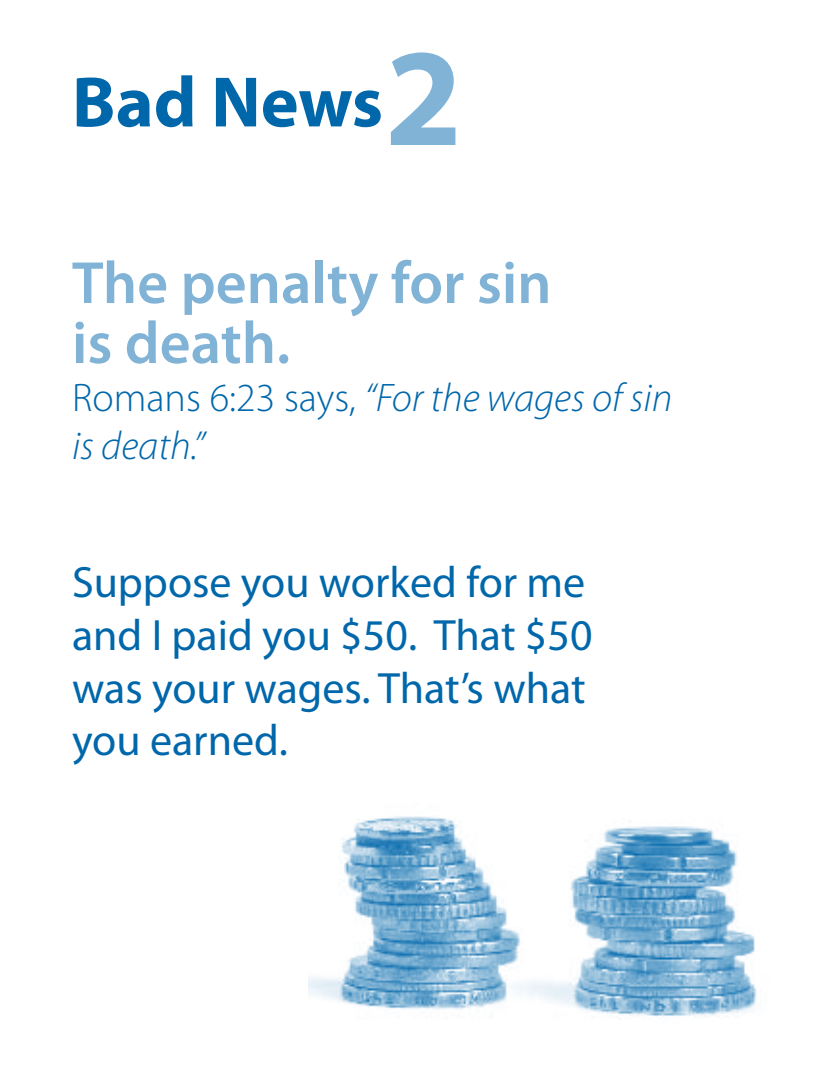
<style>
.page{position:relative;width:828px;height:1080px;background:#fff}
.page>*{position:absolute;margin:0;border:0;box-sizing:border-box;transform-origin:0 0}
.t1{font:700 72px "Myriad Pro";letter-spacing:-.005em;color:#0067ab}
.t2{font:600 60px/60px "Myriad Pro";color:#80b3d5}
.t3{font:44px/52.8px "Myriad Pro";color:#0067ab}
.t4{font:italic 300 40px/48px "Myriad Pro";color:#0067ab}
.s1{font-size:140px;color:#80b3d5}
.s2{font-style:normal}
</style>
<div class="page">
<img style="left:309px;top:816px;width:448px;height:201px">
<h1 class="t1" style="left:72px;top:55px;width:392px">Bad News<span class="s1">2</span></h1>
<h2 class="t2" style="left:72px;top:251px;width:481px">The penalty for sin is death.</h2>
<p class="t4" style="left:72px;top:373px;width:602px"><span class="s2">Romans 6:23 says,</span> “For the wages of sin is death.”</p>
<p class="t3" style="left:72px;top:555px;width:522px">Suppose you worked for me and I paid you $50. That $50 was your wages. That’s what you earned.</p>
</div>
